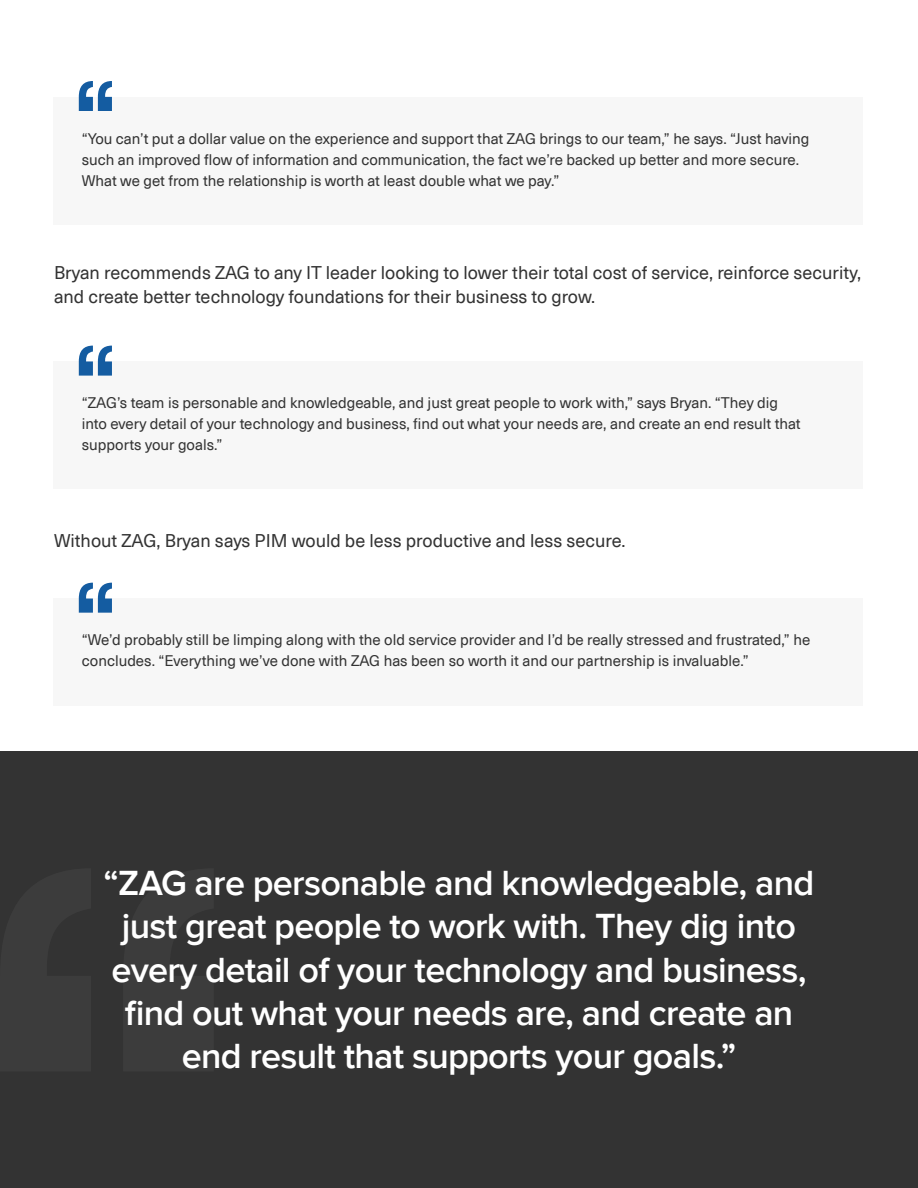
<style>
.page{position:relative;width:918px;height:1188px;background:#fff}
.page>*{position:absolute;margin:0;border:0;box-sizing:border-box;transform-origin:0 0}
.t1{font:600 36px/43.2px "Proxima Nova";letter-spacing:-.02em;color:#fff;text-align:center}
.t2{font:18px/24px "Neue Haas Unica Pro";color:#333}
.t3{font:15px/21px "Neue Haas Unica Pro";color:#333}
</style>
<div class="page">
<div style="left:53px;top:97px;width:810px;height:128px;background:#f7f7f7"></div>
<div style="left:53px;top:362px;width:810px;height:127px;background:#f7f7f7"></div>
<svg style="left:79px;top:81px;width:33px;height:30px"></svg>
<svg style="left:79px;top:346px;width:33px;height:30px"></svg>
<div style="left:0;top:752px;width:918px;height:436px;background:#333"></div>
<div style="left:53px;top:599px;width:810px;height:107px;background:#f7f7f7"></div>
<svg style="left:79px;top:583px;width:33px;height:30px"></svg>
<p class="t3" style="left:82px;top:128px;width:729px">“You can’t put a dollar value on the experience and support that ZAG brings to our team,” he says. “Just having such an improved flow of information and communication, the fact we’re backed up better and more secure.<br>What we get from the relationship is worth at least double what we pay.”</p>
<p class="t2" style="left:54px;top:261px;width:809px">Bryan recommends ZAG to any IT leader looking to lower their total cost of service, reinforce security, and create better technology foundations for their business to grow.</p>
<p class="t3" style="left:82px;top:393px;width:720px">“ZAG’s team is personable and knowledgeable, and just great people to work with,” says Bryan. “They dig into every detail of your technology and business, find out what your needs are, and create an end result that supports your goals.”</p>
<p class="t2" style="left:54px;top:529px;width:573px">Without ZAG, Bryan says PIM would be less productive and less secure.</p>
<p class="t3" style="left:82px;top:630px;width:730px">“We’d probably still be limping along with the old service provider and I’d be really stressed and frustrated,” he concludes. “Everything we’ve done with ZAG has been so worth it and our partnership is invaluable.”</p>
<h1 class="t1" style="left:104px;top:862px;width:712px">“ZAG are personable and knowledgeable, and just great people to work with. They dig into every detail of your technology and business, find out what your needs are, and create an end result that supports your goals.”</h1>
</div>
